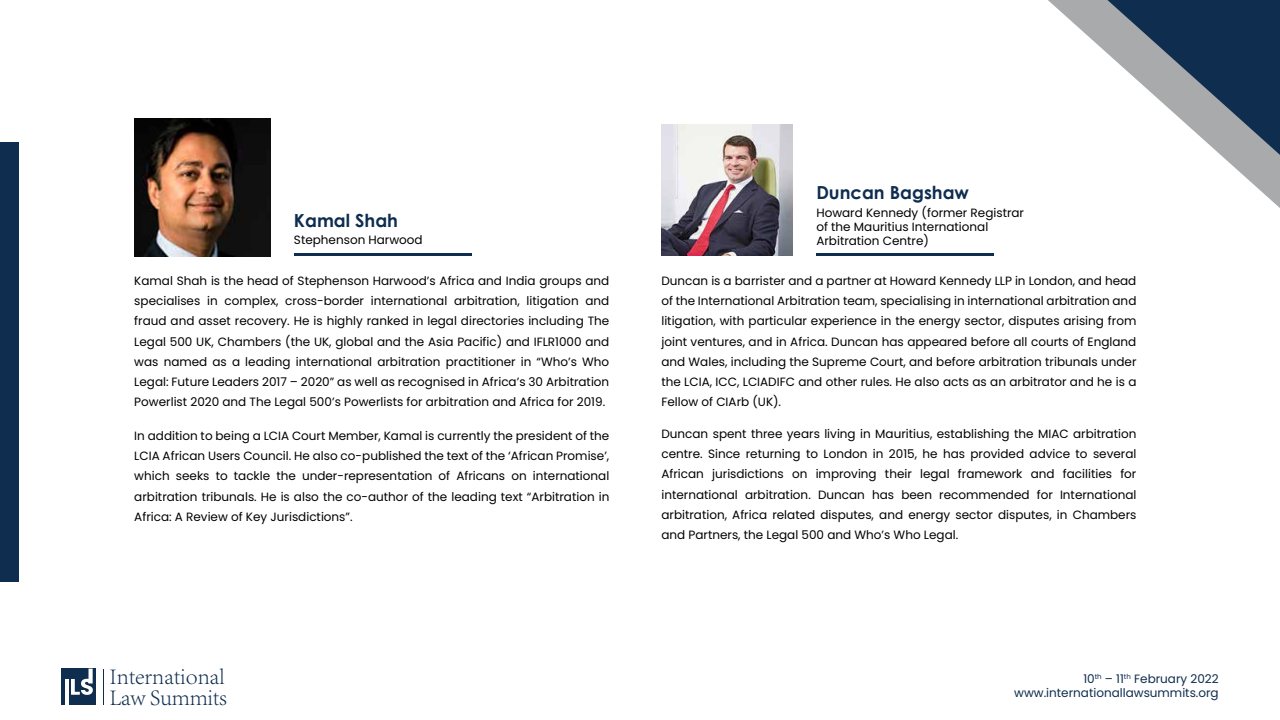
<style>
.page{position:relative;width:1280px;height:720px;background:#fff}
.page>*{position:absolute;margin:0;border:0;box-sizing:border-box;transform-origin:0 0}
.t1{font:300 22.9px/20.7px "Adobe Song Std";color:#0f2d4f}
.t2{font:700 18px "Century Gothic";color:#0f2d4f}
.t3{font:12px/20.2px "Poppins";color:#000;text-align:justify}
.t4{font:12px/14.4px "Poppins";color:#0f2d4f;text-align:right}
</style>
<div class="page">
<svg style="left:1048px;top:0;width:232px;height:208px"></svg>
<div style="left:0;top:142px;width:19px;height:440px;background:#0f2d4f"></div>
<svg style="left:1107px;top:0;width:173px;height:155px"></svg>
<hr style="left:103px;top:669px;width:1px;height:35px;background:#0f2d4f">
<div style="left:61px;top:669px;width:35px;height:36px;background:#0f2d4f"></div>
<hr style="left:65px;top:679px;width:3px;height:26px;background:#fff">
<svg style="left:71px;top:669px;width:22px;height:26px"></svg>
<hr style="left:294px;top:253px;width:178px;height:3px;background:#0f2d4f">
<hr style="left:816px;top:253px;width:178px;height:3px;background:#0f2d4f">
<img style="left:134px;top:119px;width:137px;height:137px">
<img style="left:661px;top:125px;width:132px;height:131px">
<h2 class="t2" style="left:816px;top:179px;width:154px">Duncan Bagshaw</h2>
<h2 class="t2" style="left:294px;top:207px;width:106px">Kamal Shah</h2>
<p class="t3" style="left:816px;top:205px;width:209px;line-height:14.2px;text-align:left">Howard Kennedy (former Registrar of the Mauritius International<br>Arbitration Centre)</p>
<p class="t3" style="left:294px;top:230px;width:130px">Stephenson Harwood</p>
<p class="t3" style="left:134px;top:271px;width:477px">Kamal Shah is the head of Stephenson Harwood’s Africa and India groups and specialises in complex, cross-border international arbitration, litigation and fraud and asset recovery. He is highly ranked in legal directories including The Legal 500 UK, Chambers (the UK, global and the Asia Pacific) and IFLR1000 and was named as a leading international arbitration practitioner in “Who’s Who Legal: Future Leaders 2017 – 2020” as well as recognised in Africa’s 30 Arbitration Powerlist 2020 and The Legal 500’s Powerlists for arbitration and Africa for 2019.</p>
<p class="t3" style="left:134px;top:426px;width:477px">In addition to being a LCIA Court Member, Kamal is currently the president of the LCIA African Users Council. He also co-published the text of the ‘African Promise’, which seeks to tackle the under-representation of Africans on international arbitration tribunals. He is also the co-author of the leading text “Arbitration in Africa: A Review of Key Jurisdictions”.</p>
<p class="t3" style="left:661px;top:271px;width:477px">Duncan is a barrister and a partner at Howard Kennedy LLP in London, and head of the International Arbitration team, specialising in international arbitration and litigation, with particular experience in the energy sector, disputes arising from joint ventures, and in Africa. Duncan has appeared before all courts of England and Wales, including the Supreme Court, and before arbitration tribunals under the LCIA, ICC, LCIADIFC and other rules. He also acts as an arbitrator and he is a Fellow of CIArb (UK).</p>
<p class="t3" style="left:661px;top:424px;width:477px">Duncan spent three years living in Mauritius, establishing the MIAC arbitration centre. Since returning to London in 2015, he has provided advice to several African jurisdictions on improving their legal framework and facilities for international arbitration. Duncan has been recommended for International arbitration, Africa related disputes, and energy sector disputes, in Chambers and Partners, the Legal 500 and Who’s Who Legal.</p>
<h1 class="t1" style="left:109px;top:666px;width:119px">International<br>Law Summits</h1>
<p class="t4" style="left:1014px;top:671px;width:206px">10<sup>th</sup> – 11<sup>th</sup> February 2022 www.internationallawsummits.org</p>
</div>
